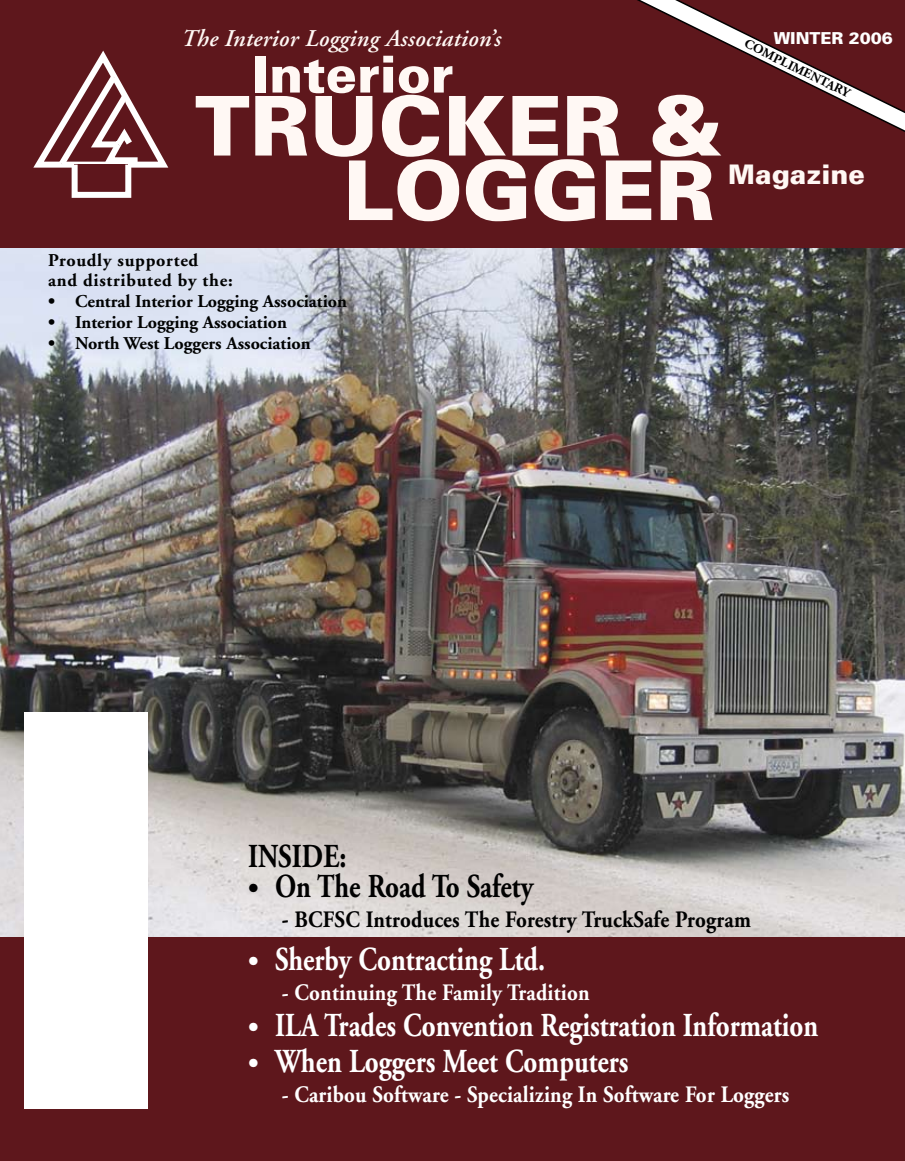
<style>
.page{position:relative;width:905px;height:1161px;background:#fff}
.page>*{position:absolute;margin:0;border:0;box-sizing:border-box;transform-origin:0 0}
.t1{font:900 82.5px/64.5px "Univers";color:#fff8f4;text-align:right}
.t2{font:900 51px "Univers";color:#fff8f4}
.t3{font:700 33.45px/36px "Adobe Garamond";color:#fff;scale:.81 1}
.t4{font:700 33.45px/30px "Adobe Garamond";color:#010101;scale:.81 1}
.t5{font:900 27px "Univers";color:#fff8f4}
.t6{font:700 27px/36px "Adobe Garamond";color:#fff}
.t7{font:700 27px "Adobe Garamond";color:#010101}
.t8{font:italic 600 24px "Adobe Garamond";letter-spacing:.01em;color:#fff8f4}
.t9{font:700 23.55px "Adobe Garamond";letter-spacing:.01em;color:#fff;scale:.89 1}
.t10{font:700 23.55px "Adobe Garamond";letter-spacing:.01em;color:#010101;scale:.89 1}
.t11{font:700 18px/21px "Adobe Garamond";color:#010202;text-align:justify}
.t12{font:700 18px "Adobe Garamond";letter-spacing:.04em;color:#010202}
.t13{font:900 16.5px "Univers";color:#fff}
.t14{font:700 12.9px "Adobe Garamond";color:#000;scale:1.04 1}
.s1{font-size:26.1px}
</style>
<div class="page">
<div style="left:0;top:0;width:904px;height:1161px;background:#5e171c"></div>
<img style="left:0;top:248px;width:904px;height:688px">
<div style="left:72px;top:162px;width:59px;height:36px;border:6px solid #fff"></div>
<svg style="left:33px;top:50px;width:136px;height:122px"></svg>
<div style="left:24px;top:712px;width:124px;height:396px;background:#fff"></div>
<svg style="left:637px;top:0;width:267px;height:132px"></svg>
<h3 class="t8" style="left:181px;top:25px;width:321px">The Interior Logging Association’s</h3>
<h2 class="t2" style="left:252px;top:43px;width:203px">Interior</h2>
<h1 class="t1" style="left:195px;top:92px;width:529px">TRUCKER &amp;<br>LOGGER</h1>
<p class="t13" style="left:773px;top:28px;width:121px">WINTER 2006</p>
<p class="t14" style="left:748px;top:37px;width:113px;rotate:26deg">COMPLIMENTARY</p>
<h3 class="t5" style="left:728px;top:158px;width:138px">Magazine</h3>
<p class="t12" style="left:48px;top:250px;width:152px">Proudly supported</p>
<p class="t12" style="left:48px;top:270px;width:186px">and distributed by the:</p>
<p class="t11" style="left:75px;top:291px;width:273px">Central Interior Logging Association</p>
<p class="t11" style="left:75px;top:312px;width:213px">Interior Logging Association</p>
<p class="t11" style="left:75px;top:333px;width:237px">North West Loggers Association</p>
<p class="t11" style="left:48px;top:291px;width:9px">• • •</p>
<h3 class="t4" style="left:275px;top:842px;width:320px;text-indent:-27px">INSIDE:<br>On The Road To Safety</h3>
<h3 class="t10" style="left:282px;top:907px;width:528px"><span class="s1">-</span> BCFSC Introduces The Forestry TruckSafe Program</h3>
<h3 class="t7" style="left:248px;top:874px;width:12px">•</h3>
<h3 class="t6" style="left:248px;top:944px;width:12px">•</h3>
<h3 class="t6" style="left:248px;top:1010px;width:12px">• •</h3>
<h3 class="t3" style="left:275px;top:942px;width:335px">Sherby Contracting Ltd.</h3>
<h3 class="t9" style="left:282px;top:980px;width:347px">- Continuing The Family Tradition</h3>
<h3 class="t3" style="left:275px;top:1008px;width:672px">ILA Trades Convention Registration Information<br>When Loggers Meet Computers</h3>
<h3 class="t9" style="left:282px;top:1082px;width:571px">- Caribou Software - Specializing In Software For Loggers</h3>
</div>
